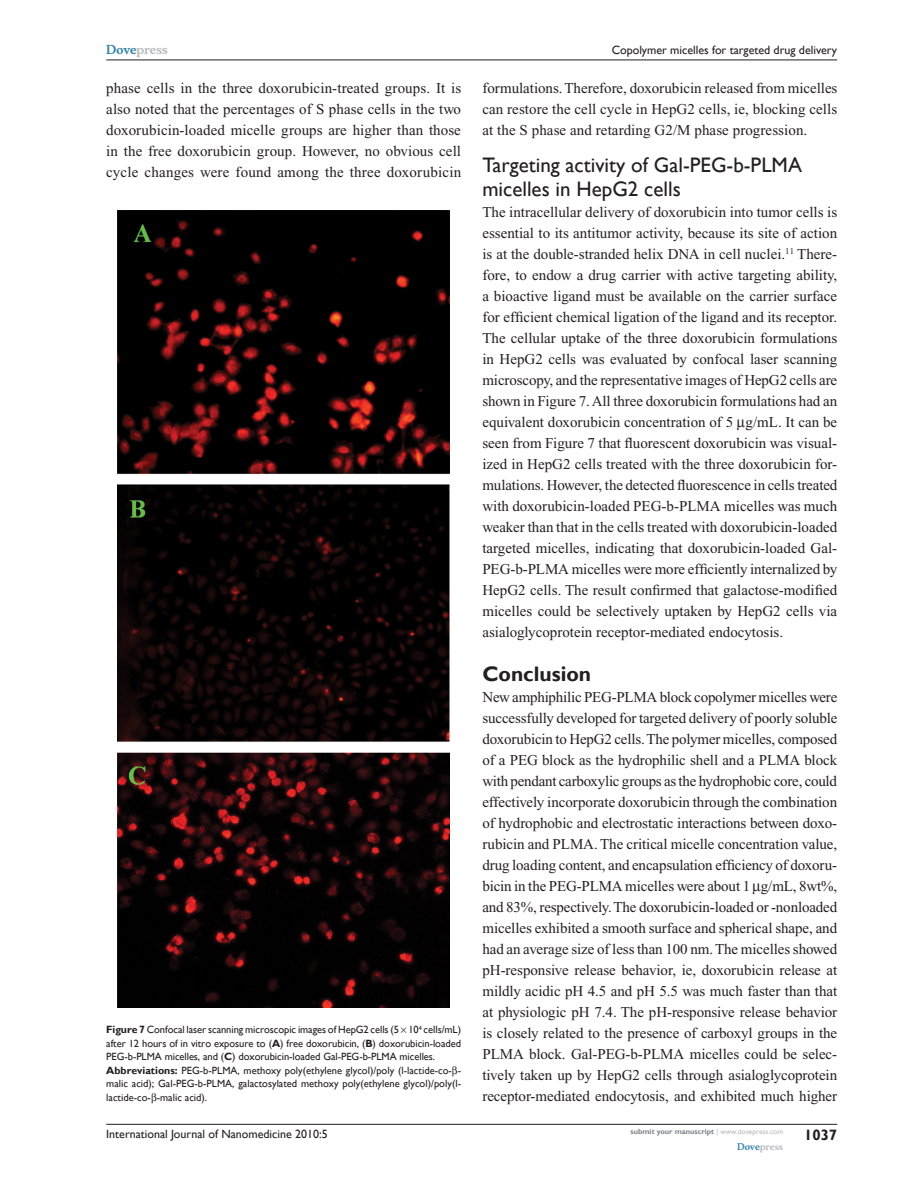
<style>
.page{position:relative;width:918px;height:1188px;background:#fff}
.page>*{position:absolute;margin:0;border:0;box-sizing:border-box;transform-origin:0 0}
.t1{font:21px/24px "Gill Sans";color:#231f20}
.t2{font:700 21px "Gill Sans";color:#231f20}
.t3{font:15px/21px "Times New Roman";color:#231f20;text-align:justify}
.t4{font:700 15px "Gill Sans";color:#231f20}
.t5{font:12px "Gill Sans";color:#231f20}
.t6{font:700 12px "Musee";color:#b8b9bc}
.t7{font:10.5px/13.5px "Gill Sans";letter-spacing:-.005em;color:#231f20}
.t8{font:700 9px "Musee";color:#b8b9bc}
.t9{font:700 7.5px "Gill Sans";color:#808285}
.s1{color:#3485ae}
.s2{font-weight:700}
.s3{font-weight:400;color:#b8b9bc}
</style>
<div class="page">
<hr style="left:106px;top:1124px;width:731px;height:1px;background:#231f20">
<hr style="left:106px;top:60px;width:731px;height:1px;background:#231f20">
<img style="left:118px;top:210px;width:332px;height:797px">
<p class="t6" style="left:106px;top:43px;width:63px"><span class="s1">Dove</span>press</p>
<p class="t5" style="left:612px;top:43px;width:227px">Copolymer micelles for targeted drug delivery</p>
<p class="t3" style="left:106px;top:77px;width:357px">phase cells in the three doxorubicin-treated groups. It is also noted that the percentages of S phase cells in the two doxorubicin-loaded micelle groups are higher than those in the free doxorubicin group. However, no obvious cell cycle changes were found among the three doxorubicin</p>
<p class="t3" style="left:482px;top:77px;width:357px">formulations. Therefore, doxorubicin released from micelles can restore the cell cycle in HepG2 cells, ie, blocking cells at the S phase and retarding G2/M phase progression.</p>
<h1 class="t1" style="left:482px;top:153px;width:321px">Targeting activity of Gal-PEG -b-PLMA micelles in HepG2 cells</h1>
<p class="t3" style="left:482px;top:202px;width:357px">The intracellular delivery of doxorubicin into tumor cells is essential to its antitumor activity, because its site of action is at the double-stranded helix DNA in cell nuclei.<sup>11</sup> There&shy;fore, to endow a drug carrier with active targeting ability, a bioactive ligand must be available on the carrier surface for efficient chemical ligation of the ligand and its receptor.<br>The cellular uptake of the three doxorubicin formulations in HepG2 cells was evaluated by confocal laser scanning microscopy, and the representative images of HepG2 cells are shown in Figure 7. All three doxorubicin formulations had an equivalent doxorubicin concentration of 5 g/mL. It can be seen from Figure 7 that fluorescent doxorubicin was visual&shy;ized in HepG2 cells treated with the three doxorubicin for&shy;mulations. However, the detected fluorescence in cells treated with doxorubicin-loaded PEG-b-PLMA micelles was much weaker than that in the cells treated with doxorubicin-loaded targeted micelles, indicating that doxorubicin-loaded Gal-PEG-b-PLMA micelles were more efficiently internalized by HepG2 cells. The result confirmed that galactose-modified micelles could be selectively uptaken by HepG2 cells via asialoglycoprotein receptor-mediated endocytosis.</p>
<h1 class="t2" style="left:482px;top:661px;width:110px">Conclusion</h1>
<p class="t3" style="left:482px;top:686px;width:357px">New amphiphilic PEG-PLMA block copolymer micelles were successfully developed for targeted delivery of poorly soluble doxorubicin to HepG2 cells. The polymer micelles, composed of a PEG block as the hydrophilic shell and a PLMA block with pendant carboxylic groups as the hydrophobic core, could effectively incorporate doxorubicin through the combination of hydrophobic and electrostatic interactions between doxo&shy;rubicin and PLMA. The critical micelle concentration value, drug loading content, and encapsulation efficiency of doxoru&shy;bicin in the PEG-PLMA micelles were about 1 g/mL, 8wt%, and 83%, respectively. The doxorubicin-loaded or -nonloaded micelles exhibited a smooth surface and spherical shape, and had an average size of less than 100 nm. The micelles showed pH-responsive release behavior, ie, doxorubicin release at mildly acidic pH 4.5 and pH 5.5 was much faster than that at physiologic pH 7.4. The pH-responsive release behavior is closely related to the presence of carboxyl groups in the PLMA block. Gal-PEG-b-PLMA micelles could be selec&shy;tively taken up by HepG2 cells through asialoglycoprotein receptor-mediated endocytosis, and exhibited much higher</p>
<p class="t7" style="left:106px;top:1023px;width:356px"><span class="s2">Figure 7</span> Confocal laser scanning microscopic images of HepG2 cells (5 10<sup>4</sup> cells/mL) after 12 hours of in vitro exposure to (<span class="s2">A</span>) free doxorubicin, (<span class="s2">B</span>) doxorubicin-loaded PEG-b-PLMA micelles, and (<span class="s2">C</span>) doxorubicin-loaded Gal-PEG-b-PLMA micelles.<br><span class="s2">Abbreviations:</span> PEG -b-PLMA, methoxy poly(ethylene glycol)/poly (l-lactide-co- - malic acid); Gal-PEG -b-PLMA, galactosylated methoxy poly(ethylene glycol)/poly(l&shy;lactide-co- -malic acid).</p>
<p class="t5" style="left:106px;top:1127px;width:223px">International Journal of Nanomedicine 2010:5</p>
<p class="t9" style="left:631px;top:1127px;width:154px">submit your manuscript <span class="s3">| www.dovepress.com</span></p>
<p class="t8" style="left:737px;top:1141px;width:48px"><span class="s1">Dove</span>press</p>
<p class="t4" style="left:804px;top:1126px;width:35px">1037</p>
</div>
